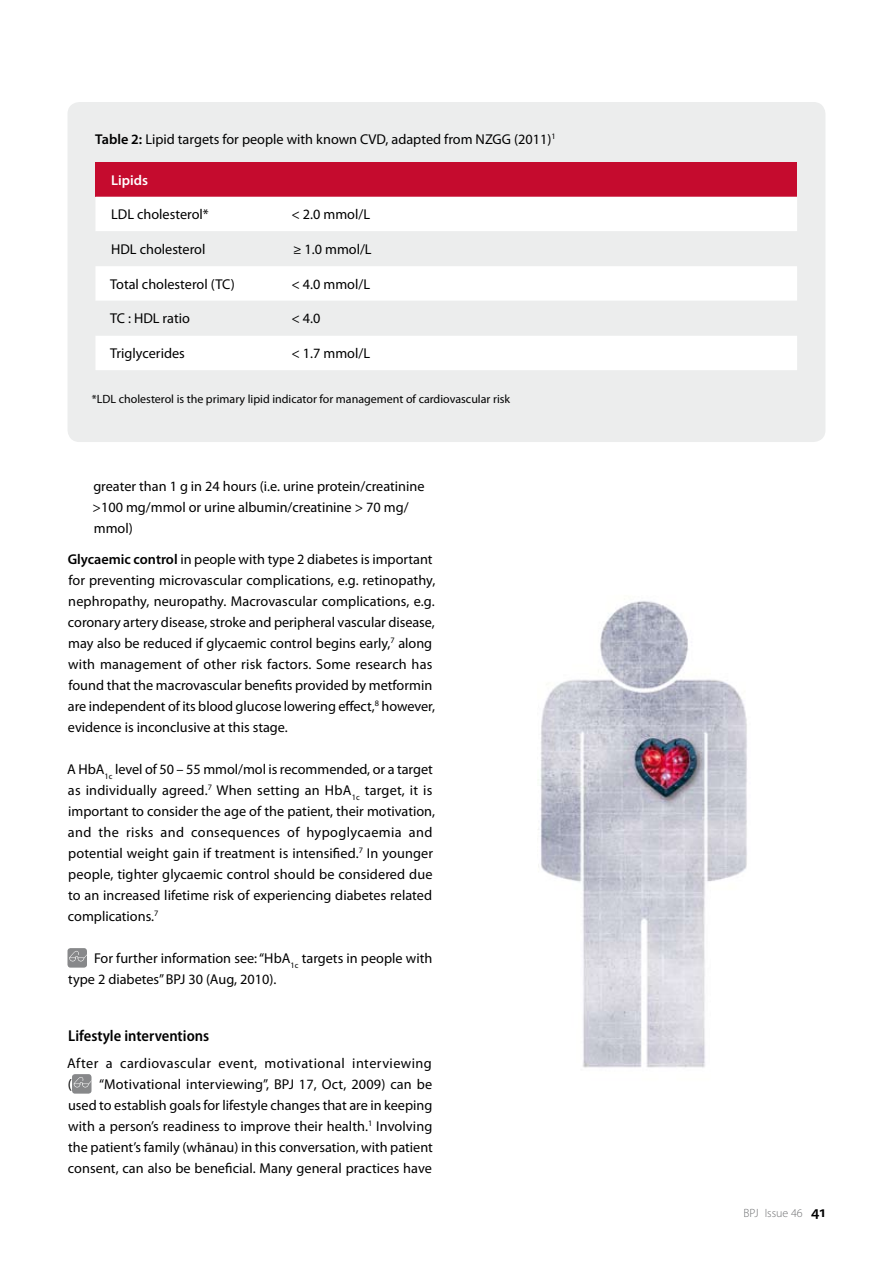
<style>
.page{position:relative;width:893px;height:1263px;background:#fff}
.page>*{position:absolute;margin:0;border:0;box-sizing:border-box;transform-origin:0 0}
.t1{font:600 semi-condensed 15.75px "Myriad Pro";color:#000}
.t2{font:14.25px/21px "Myriad Pro";color:#000}
.t3{font:14.25px/21px "Myriad Pro";letter-spacing:.03em;color:#000}
.t4{font:600 14.25px "Myriad Pro";color:#fff}
.t5{font:12px "Myriad Pro";color:#000}
.t6{font:300 12px "Myriad Pro";color:#707173}
.s1{font-weight:600}
.s2{font-weight:600;font-size:15.75px;color:#000}
</style>
<div class="page">
<div style="left:68px;top:102px;width:757px;height:340px;background:#eceded;border-radius:12px"></div>
<img style="left:538px;top:601px;width:209px;height:467px">
<div style="left:68px;top:948px;width:19px;height:19px;background:#87888a;border-radius:3px"></div>
<svg style="left:69px;top:951px;width:18px;height:10px"></svg>
<div style="left:72px;top:1074px;width:20px;height:19px;background:#87888a;border-radius:3px"></div>
<svg style="left:74px;top:1077px;width:18px;height:10px"></svg>
<div style="left:95px;top:162px;width:702px;height:35px;background:#c50b2e"></div>
<div style="left:96px;top:197px;width:701px;height:173px;background:#fff"></div>
<svg style="left:96px;top:231px;width:701px;height:104px"></svg>
<p class="t2" style="left:95px;top:129px;width:462px"><span class="s1">Table 2:</span> Lipid targets for people with known CVD, adapted from NZGG (2011)<sup>1</sup></p>
<p class="t4" style="left:111px;top:171px;width:38px">Lipids</p>
<p class="t2" style="left:111px;top:204px;width:99px">LDL cholesterol*</p>
<p class="t2" style="left:291px;top:204px;width:80px">&lt; 2.0 mmol/L</p>
<p class="t2" style="left:111px;top:239px;width:96px">HDL cholesterol</p>
<p class="t2" style="left:293px;top:239px;width:80px">≥ 1.0 mmol/L</p>
<p class="t2" style="left:110px;top:273px;width:126px">Total cholesterol (TC)</p>
<p class="t2" style="left:291px;top:273px;width:80px">&lt; 4.0 mmol/L</p>
<p class="t2" style="left:110px;top:308px;width:81px">TC : HDL ratio</p>
<p class="t2" style="left:291px;top:308px;width:31px">&lt; 4.0</p>
<p class="t2" style="left:110px;top:343px;width:76px">Triglycerides</p>
<p class="t2" style="left:291px;top:343px;width:80px">&lt; 1.7 mmol/L</p>
<p class="t5" style="left:92px;top:392px;width:420px">*LDL cholesterol is the primary lipid indicator for management of cardiovascular risk</p>
<p class="t2" style="left:93px;top:475px;width:333px">greater than 1 g in 24 hours (i.e. urine protein/creatinine &gt;100 mg/mmol or urine albumin/creatinine &gt; 70 mg/ mmol)</p>
<p class="t2" style="left:68px;top:549px;width:369px"><span class="s1">Glycaemic control</span> in people with type 2 diabetes is important for preventing microvascular complications, e.g. retinopathy, nephropathy, neuropathy. Macrovascular complications, e.g. coronary artery disease, stroke and peripheral vascular disease, may also be reduced if glycaemic control begins early,<sup>7</sup> along with management of other risk factors. Some research has found that the macrovascular benefits provided by metformin are independent of its blood glucose lowering effect,<sup>8</sup> however, evidence is inconclusive at this stage.</p>
<p class="t2" style="left:67px;top:758px;width:369px">A HbA<sub>1c</sub> level of 50 – 55 mmol/mol is recommended, or a target as individually agreed.<sup>7</sup> When setting an HbA<sub>1c</sub> target, it is important to consider the age of the patient, their motivation, and the risks and consequences of hypoglycaemia and potential weight gain if treatment is intensified.<sup>7</sup> In younger people, tighter glycaemic control should be considered due to an increased lifetime risk of experiencing diabetes related complications.<sup>7</sup></p>
<p class="t2" style="left:68px;top:947px;width:366px;text-indent:26px">For further information see: “HbA<sub>1c</sub> targets in people with type 2 diabetes” BPJ 30 (Aug, 2010).</p>
<p class="t1" style="left:68px;top:1027px;width:142px">Lifestyle interventions</p>
<p class="t3" style="left:67px;top:1052px;width:366px">After a cardiovascular event, motivational interviewing (</p>
<p class="t2" style="left:68px;top:1073px;width:366px;text-align:justify;text-indent:31px">“Motivational interviewing”, BPJ 17, Oct, 2009) can be used to establish goals for lifestyle changes that are in keeping with a person’s readiness to improve their health.<sup>1</sup> Involving the patient’s family (whānau) in this conversation, with patient consent, can also be beneficial. Many general practices have</p>
<p class="t6" style="left:743px;top:1206px;width:84px">BPJ Issue 46 <span class="s2">41</span></p>
</div>
